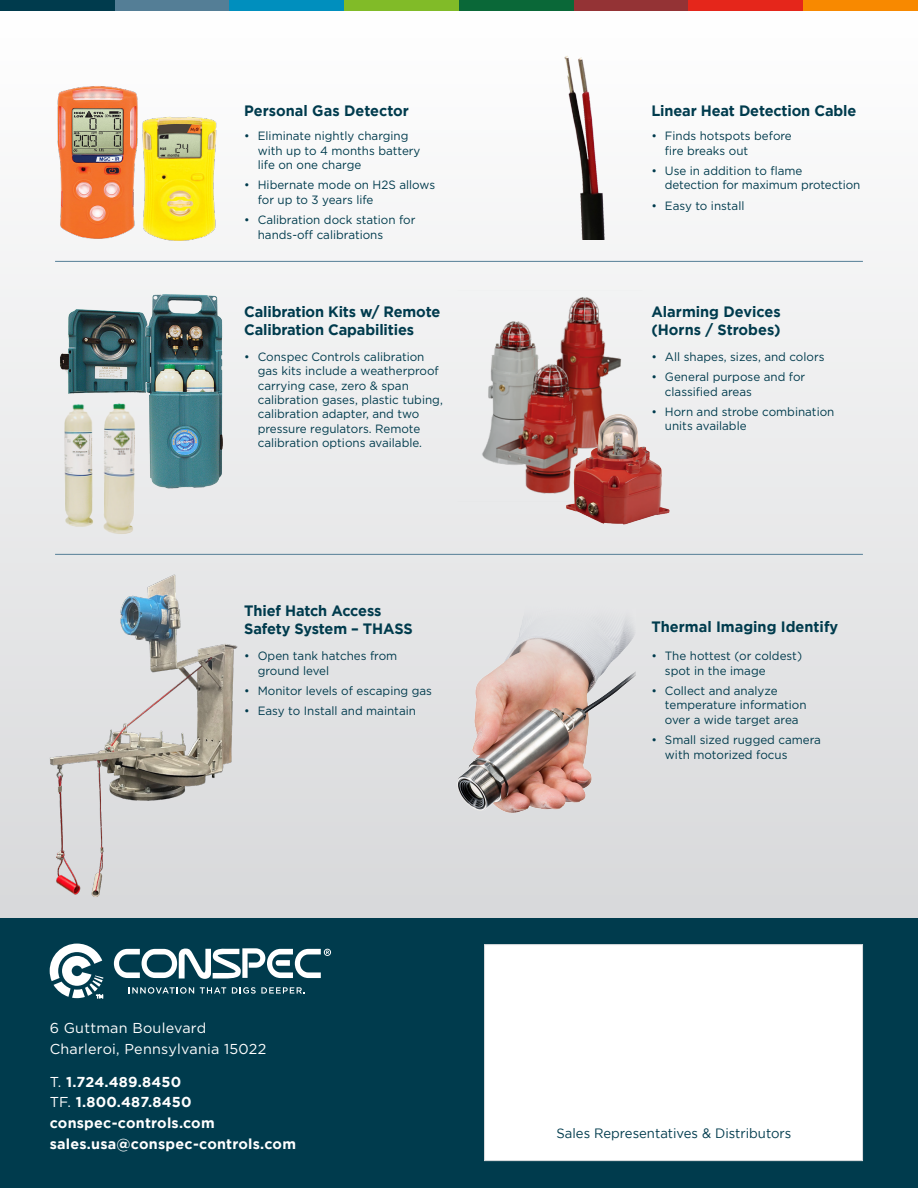
<style>
.page{position:relative;width:918px;height:1188px;background:#fff}
.page>*{position:absolute;margin:0;border:0;box-sizing:border-box;transform-origin:0 0}
.t1{font:15px/18px "Gotham HTF Bold 2";letter-spacing:-.01em;color:#003b4d}
.t2{font:14.4px/20.7px "Gotham HTF Bold 2";letter-spacing:.015em;color:#fff}
.t3{font:14.4px "Gotham";letter-spacing:.015em;color:#fff}
.t4{font:13.5px "Gotham HTF";color:#003b4d}
.t5{font:12px/14.4px "Gotham";color:#003b4d}
.s1{font-family:"Gotham"}
</style>
<div class="page">
<div style="left:0;top:0;width:115px;height:10px;background:#003b4d"></div>
<div style="left:115px;top:0;width:115px;height:10px;background:#547e96"></div>
<div style="left:230px;top:0;width:114px;height:10px;background:#008fbe"></div>
<div style="left:344px;top:0;width:115px;height:10px;background:#81bb28"></div>
<div style="left:459px;top:0;width:115px;height:10px;background:#0a6838"></div>
<div style="left:574px;top:0;width:114px;height:10px;background:#943335"></div>
<div style="left:688px;top:0;width:115px;height:10px;background:#e5261b"></div>
<div style="left:803px;top:0;width:115px;height:10px;background:#f88900"></div>
<div style="left:0;top:10px;width:918px;height:989px;background:linear-gradient(to bottom,#fefeff,#d4d5d7)"></div>
<img style="left:507px;top:47px;width:144px;height:193px">
<hr style="left:55px;top:261px;width:808px;height:1px;background:#547e96">
<hr style="left:55px;top:554px;width:808px;height:1px;background:#547e96">
<img style="left:47px;top:73px;width:184px;height:188px">
<img style="left:44px;top:282px;width:186px;height:230px">
<img style="left:55px;top:398px;width:93px;height:146px">
<img style="left:49px;top:573px;width:195px;height:327px">
<img style="left:433px;top:603px;width:203px;height:253px">
<div style="left:0;top:918px;width:918px;height:270px;background:#003b4d"></div>
<svg style="left:129px;top:987px;width:65px;height:7px"></svg>
<svg style="left:200px;top:987px;width:26px;height:7px"></svg>
<svg style="left:232px;top:987px;width:73px;height:7px"></svg>
<svg style="left:114px;top:948px;width:217px;height:31px"></svg>
<svg style="left:50px;top:944px;width:53px;height:54px"></svg>
<div style="left:484px;top:944px;width:379px;height:217px;background:#fff;border:1px solid #dcdddf"></div>
<img style="left:446px;top:290px;width:211px;height:211px">
<img style="left:549px;top:398px;width:139px;height:139px">
<p class="t1" style="left:244px;top:101px;width:166px">Personal Gas Detector</p>
<p class="t1" style="left:651px;top:101px;width:206px">Linear Heat Detection Cable</p>
<p class="t5" style="left:258px;top:129px;width:164px;text-indent:-14px">• Eliminate nightly charging with up to 4 months battery life on one charge</p>
<p class="t5" style="left:258px;top:178px;width:179px;text-indent:-14px">• Hibernate mode on H2S allows for up to 3 years life</p>
<p class="t5" style="left:258px;top:213px;width:159px;text-indent:-14px">• Calibration dock station for hands-off calibrations</p>
<p class="t5" style="left:665px;top:129px;width:128px;text-indent:-14px">• Finds hotspots before fire breaks out</p>
<p class="t5" style="left:665px;top:163px;width:197px;text-indent:-14px">• Use in addition to flame<br>detection for maximum protection</p>
<p class="t5" style="left:651px;top:198px;width:95px">• Easy to install</p>
<p class="t1" style="left:244px;top:302px;width:198px">Calibration Kits w/ Remote<br>Calibration Capabilities</p>
<p class="t5" style="left:258px;top:349px;width:187px;text-indent:-14px">• Conspec Controls calibration gas kits include a weatherproof carrying case, zero &amp; span calibration gases, plastic tubing, calibration adapter, and two pressure regulators. Remote calibration options available.</p>
<p class="t1" style="left:244px;top:602px;width:170px">Thief Hatch Access<br>Safety System – THASS</p>
<p class="t5" style="left:258px;top:648px;width:141px;text-indent:-14px">• Open tank hatches from ground level</p>
<p class="t5" style="left:244px;top:683px;width:189px">• Monitor levels of escaping gas</p>
<p class="t5" style="left:244px;top:704px;width:173px">• Easy to Install and maintain</p>
<p class="t3" style="left:50px;top:1019px;width:158px">6 Guttman Boulevard</p>
<p class="t3" style="left:50px;top:1040px;width:218px">Charleroi, Pennsylvania 15022</p>
<p class="t2" style="left:50px;top:1071px;width:248px"><span class="s1">T.</span> 1.724.489.8450<br><span class="s1">TF.</span> 1.800.487.8450 conspec-controls.com sales.usa@conspec-controls.com</p>
<p class="t1" style="left:651px;top:302px;width:131px">Alarming Devices (Horns / Strobes)</p>
<p class="t5" style="left:651px;top:349px;width:175px">• All shapes, sizes, and colors</p>
<p class="t5" style="left:665px;top:369px;width:142px;text-indent:-14px">• General purpose and for classified areas</p>
<p class="t5" style="left:665px;top:404px;width:171px;text-indent:-14px">• Horn and strobe combination units available</p>
<p class="t1" style="left:651px;top:617px;width:188px">Thermal Imaging Identify</p>
<p class="t5" style="left:665px;top:648px;width:139px;text-indent:-14px">• The hottest (or coldest) spot in the image</p>
<p class="t5" style="left:665px;top:683px;width:143px;text-indent:-14px">• Collect and analyze temperature information over a wide target area</p>
<p class="t5" style="left:665px;top:732px;width:158px;text-indent:-14px">• Small sized rugged camera with motorized focus</p>
<p class="t4" style="left:557px;top:1126px;width:236px">Sales Representatives &amp; Distributors</p>
</div>
